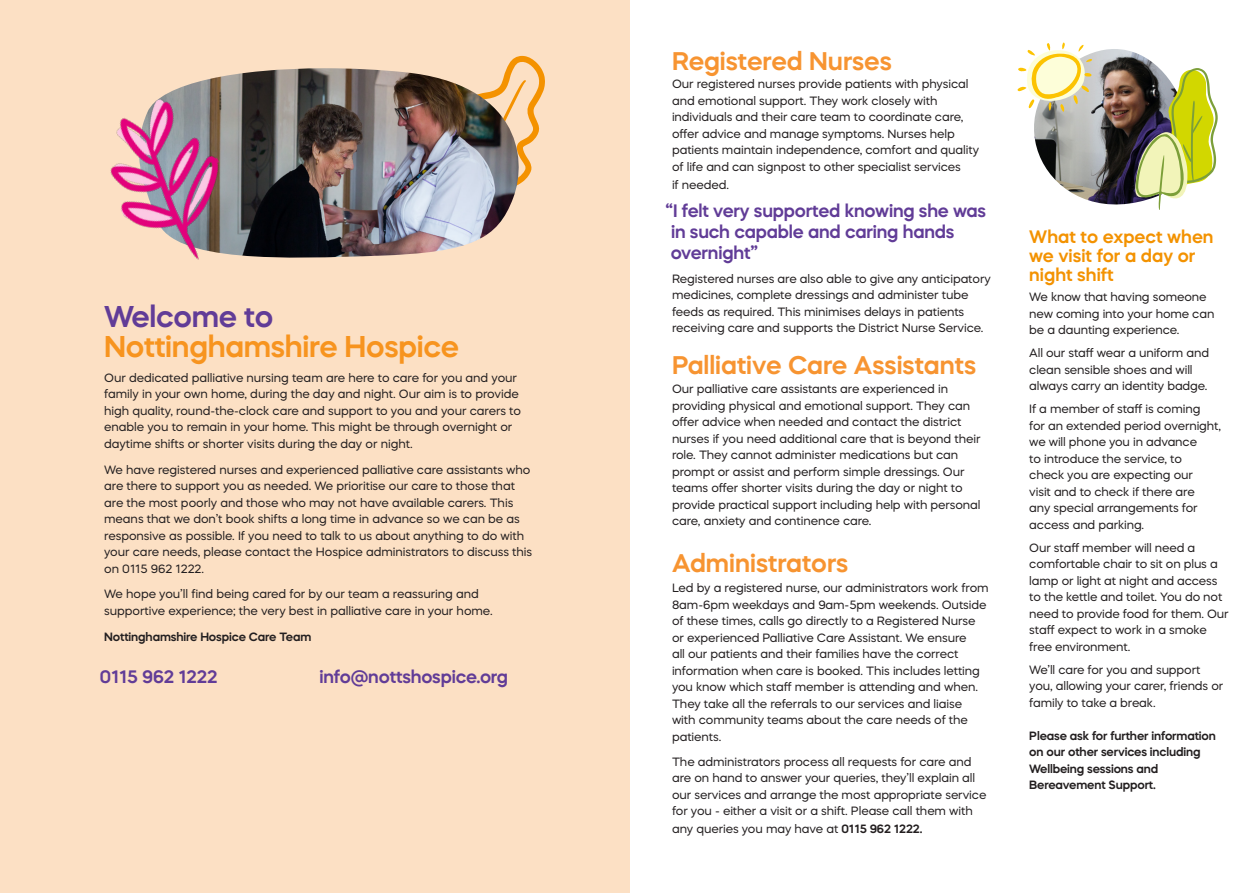
<style>
.page{position:relative;width:1259px;height:893px;background:#fff}
.page>*{position:absolute;margin:0;border:0;box-sizing:border-box;transform-origin:0 0}
.t1{font:600 30px/30px "Mazzard H";letter-spacing:-.01em;color:#f7941f}
.Paragraph_Style_2{font:600 25.5px "Mazzard H";color:#f79431}
.Paragraph_Style_1{font:600 25.5px "Mazzard H";color:#f79431}
.t2{font:600 18px/21px "Mazzard H";letter-spacing:-.01em;color:#613c97}
.Paragraph_Style_2-2{font:600 18px/18.8px "Mazzard H";color:#f39200}
.Paragraph_Style_1-2{font:12px/16.5px "Mazzard H";letter-spacing:-.005em;color:#231f20}
.Paragraph_Style_1-3{font:600 12px/16.5px "Mazzard H";letter-spacing:-.01em;color:#231f20}
.s1{color:#613c97}
.s2{font-weight:600}
</style>
<div class="page">
<div style="left:0;top:0;width:629px;height:893px;background:#fce0c4"></div>
<svg style="left:507px;top:56px;width:38px;height:126px"></svg>
<img style="left:182px;top:68px;width:339px;height:190px">
<img style="left:110px;top:87px;width:143px;height:173px">
<img style="left:1034px;top:49px;width:125px;height:156px">
<svg style="left:1017px;top:43px;width:76px;height:70px"></svg>
<svg style="left:1133px;top:68px;width:84px;height:142px"></svg>
<p class="t1" style="left:104px;top:300px;width:356px"><span class="s1">Welcome to<br></span>Nottinghamshire Hospice</p>
<p class="Paragraph_Style_1-2" style="left:104px;top:369px;width:418px">Our dedicated palliative nursing team are here to care for you and your family in your own home, during the day and night. Our aim is to provide high quality, round-the-clock care and support to you and your carers to enable you to remain in your home. This might be through overnight or daytime shifts or shorter visits during the day or night.</p>
<p class="Paragraph_Style_1-2" style="left:104px;top:461px;width:429px">We have registered nurses and experienced palliative care assistants who are there to support you as needed. We prioritise our care to those that are the most poorly and those who may not have available carers. This means that we don’t book shifts a long time in advance so we can be as responsive as possible. If you need to talk to us about anything to do with your care needs, please contact the Hospice administrators to discuss this on 0115 962 1222.</p>
<p class="Paragraph_Style_1-2" style="left:104px;top:586px;width:390px">We hope you’ll find being cared for by our team a reassuring and supportive experience; the very best in palliative care in your home.</p>
<p class="Paragraph_Style_1-3" style="left:104px;top:628px;width:209px">Nottinghamshire Hospice Care Team</p>
<p class="t2" style="left:100px;top:665px;width:119px">0115 962 1222</p>
<p class="t2" style="left:319px;top:665px;width:190px">info@nottshospice.org</p>
<p class="Paragraph_Style_2" style="left:672px;top:44px;width:221px">Registered Nurses</p>
<p class="Paragraph_Style_1-2" style="left:672px;top:75px;width:308px">Our registered nurses provide patients with physical and emotional support. They work closely with individuals and their care team to coordinate care, offer advice and manage symptoms. Nurses help patients maintain independence, comfort and quality of life and can signpost to other specialist services</p>
<p class="Paragraph_Style_1-2" style="left:672px;top:177px;width:59px">if needed.</p>
<p class="t2" style="left:665px;top:199px;width:322px">“I felt very supported knowing she was in such capable and caring hands overnight”</p>
<p class="Paragraph_Style_1-2" style="left:672px;top:270px;width:320px">Registered nurses are also able to give any anticipatory medicines, complete dressings and administer tube feeds as required. This minimises delays in patients receiving care and supports the District Nurse Service.</p>
<p class="Paragraph_Style_2" style="left:672px;top:349px;width:306px">Palliative Care Assistants</p>
<p class="Paragraph_Style_1-2" style="left:672px;top:380px;width:310px">Our palliative care assistants are experienced in providing physical and emotional support. They can offer advice when needed and contact the district nurses if you need additional care that is beyond their role. They cannot administer medications but can prompt or assist and perform simple dressings. Our teams offer shorter visits during the day or night to provide practical support including help with personal care, anxiety and continence care.</p>
<p class="Paragraph_Style_1" style="left:672px;top:546px;width:178px">Administrators</p>
<p class="Paragraph_Style_1-2" style="left:672px;top:580px;width:318px">Led by a registered nurse, our administrators work from 8am-6pm weekdays and 9am-5pm weekends. Outside of these times, calls go directly to a Registered Nurse or experienced Palliative Care Assistant. We ensure<br>all our patients and their families have the correct information when care is booked. This includes letting you know which staff member is attending and when.<br>They take all the referrals to our services and liaise with community teams about the care needs of the patients.</p>
<p class="Paragraph_Style_1-2" style="left:672px;top:753px;width:316px">The administrators process all requests for care and are on hand to answer your queries, they’ll explain all our services and arrange the most appropriate service for you - either a visit or a shift. Please call them with</p>
<p class="Paragraph_Style_1-2" style="left:672px;top:821px;width:252px">any queries you may have at <span class="s2">0115 962 1222.</span></p>
<p class="Paragraph_Style_2-2" style="left:1029px;top:227px;width:186px">What to expect when we visit for a day or night shift</p>
<p class="Paragraph_Style_1-2" style="left:1029px;top:289px;width:187px">We know that having someone new coming into your home can be a daunting experience.</p>
<p class="Paragraph_Style_1-2" style="left:1029px;top:345px;width:181px">All our staff wear a uniform and clean sensible shoes and will always carry an identity badge.</p>
<p class="Paragraph_Style_1-2" style="left:1029px;top:401px;width:193px">If a member of staff is coming<br>for an extended period overnight, we will phone you in advance<br>to introduce the service, to<br>check you are expecting our<br>visit and to check if there are<br>any special arrangements for access and parking.</p>
<p class="Paragraph_Style_1-2" style="left:1029px;top:539px;width:201px">Our staff member will need a comfortable chair to sit on plus a lamp or light at night and access to the kettle and toilet. You do not need to provide food for them. Our staff expect to work in a smoke free environment.</p>
<p class="Paragraph_Style_1-2" style="left:1029px;top:661px;width:195px">We’ll care for you and support you, allowing your carer, friends or family to take a break.</p>
<p class="Paragraph_Style_1-3" style="left:1029px;top:727px;width:188px">Please ask for further information on our other services including<br>Wellbeing sessions and<br>Bereavement Support.</p>
</div>
